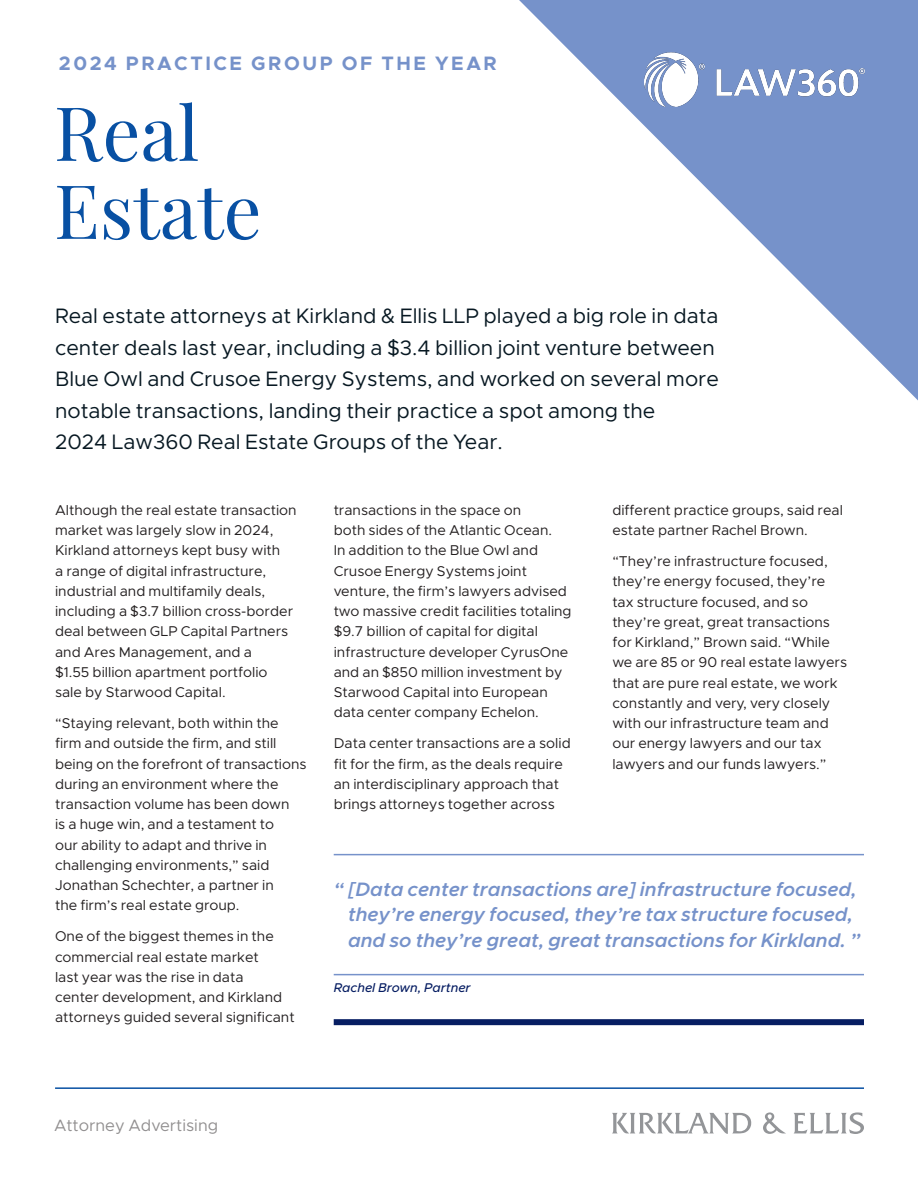
<style>
.page{position:relative;width:918px;height:1188px;background:#fff}
.page>*{position:absolute;margin:0;border:0;box-sizing:border-box;transform-origin:0 0}
.Practice_Group_Headline{font:75px/78px "Playfair Display";color:#0850a3}
.Opener{font:21px/31.5px "Kirkland Sans";color:#071822}
.Pullquote{font:italic 600 19.5px/25.5px "Kirkland Sans";color:#7692ca}
.category{font:700 19.5px "Kirkland Sans";letter-spacing:.13em;color:#7692ca}
.t1{font:16.5px "Kirkland Sans";color:#231f20}
.t2{font:14.25px/20.2px "Kirkland Sans";color:#231f20}
.Pullquote_Attribution{font:italic 500 12.75px "Kirkland Sans";color:#061d62}
</style>
<div class="page">
<svg style="left:519px;top:0;width:399px;height:400px"></svg>
<svg style="left:612px;top:1112px;width:252px;height:22px"></svg>
<img style="left:645px;top:53px;width:220px;height:54px">
<hr style="left:55px;top:1087px;width:809px;height:2px;background:#0850a3">
<hr style="left:334px;top:854px;width:530px;height:1px;background:#7692ca">
<hr style="left:334px;top:974px;width:530px;height:1px;background:#7692ca">
<div style="left:334px;top:1019px;width:530px;height:6px;background:#061d62"></div>
<p class="category" style="left:59px;top:50px;width:439px">2024 PRACTICE GROUP OF THE YEAR</p>
<p class="Practice_Group_Headline" style="left:54px;top:88px;width:209px">Real<br>Estate</p>
<p class="Opener" style="left:55px;top:300px;width:665px">Real estate attorneys at Kirkland &amp; Ellis LLP played a big role in data center deals last year, including a $3.4 billion joint venture between Blue Owl and Crusoe Energy Systems, and worked on several more notable transactions, landing their practice a spot among the<br>2024 Law360 Real Estate Groups of the Year.</p>
<p class="t2" style="left:55px;top:500px;width:243px">Although the real estate transaction market was largely slow in 2024, Kirkland attorneys kept busy with<br>a range of digital infrastructure, industrial and multifamily deals, including a $3.7 billion cross-border deal between GLP Capital Partners and Ares Management, and a<br>$1.55 billion apartment portfolio sale by Starwood Capital.</p>
<p class="t2" style="left:55px;top:713px;width:253px">“Staying relevant, both within the firm and outside the firm, and still being on the forefront of transactions during an environment where the transaction volume has been down<br>is a huge win, and a testament to<br>our ability to adapt and thrive in challenging environments,” said Jonathan Schechter, a partner in<br>the firm’s real estate group.</p>
<p class="t2" style="left:55px;top:926px;width:241px">One of the biggest themes in the commercial real estate market<br>last year was the rise in data<br>center development, and Kirkland attorneys guided several significant</p>
<p class="t2" style="left:334px;top:500px;width:239px">transactions in the space on<br>both sides of the Atlantic Ocean.<br>In addition to the Blue Owl and<br>Crusoe Energy Systems joint venture, the firm’s lawyers advised two massive credit facilities totaling $9.7 billion of capital for digital infrastructure developer CyrusOne and an $850 million investment by<br>Starwood Capital into European data center company Echelon.</p>
<p class="t2" style="left:334px;top:733px;width:239px">Data center transactions are a solid fit for the firm, as the deals require an interdisciplinary approach that brings attorneys together across</p>
<p class="t2" style="left:612px;top:500px;width:232px">different practice groups, said real estate partner Rachel Brown.</p>
<p class="t2" style="left:612px;top:551px;width:236px">“They’re infrastructure focused, they’re energy focused, they’re tax structure focused, and so they’re great, great transactions for Kirkland,” Brown said. “While we are 85 or 90 real estate lawyers that are pure real estate, we work constantly and very, very closely with our infrastructure team and our energy lawyers and our tax lawyers and our funds lawyers.”</p>
<p class="Pullquote" style="left:348px;top:876px;width:514px;text-indent:-14px">“ [Data center transactions are] infrastructure focused, they’re energy focused, they’re tax structure focused, and so they’re great, great transactions for Kirkland. ”</p>
<p class="Pullquote_Attribution" style="left:334px;top:980px;width:139px">Rachel Brown, Partner</p>
<p class="t1" style="left:54px;top:1115px;width:166px">Attorney Advertising</p>
</div>
